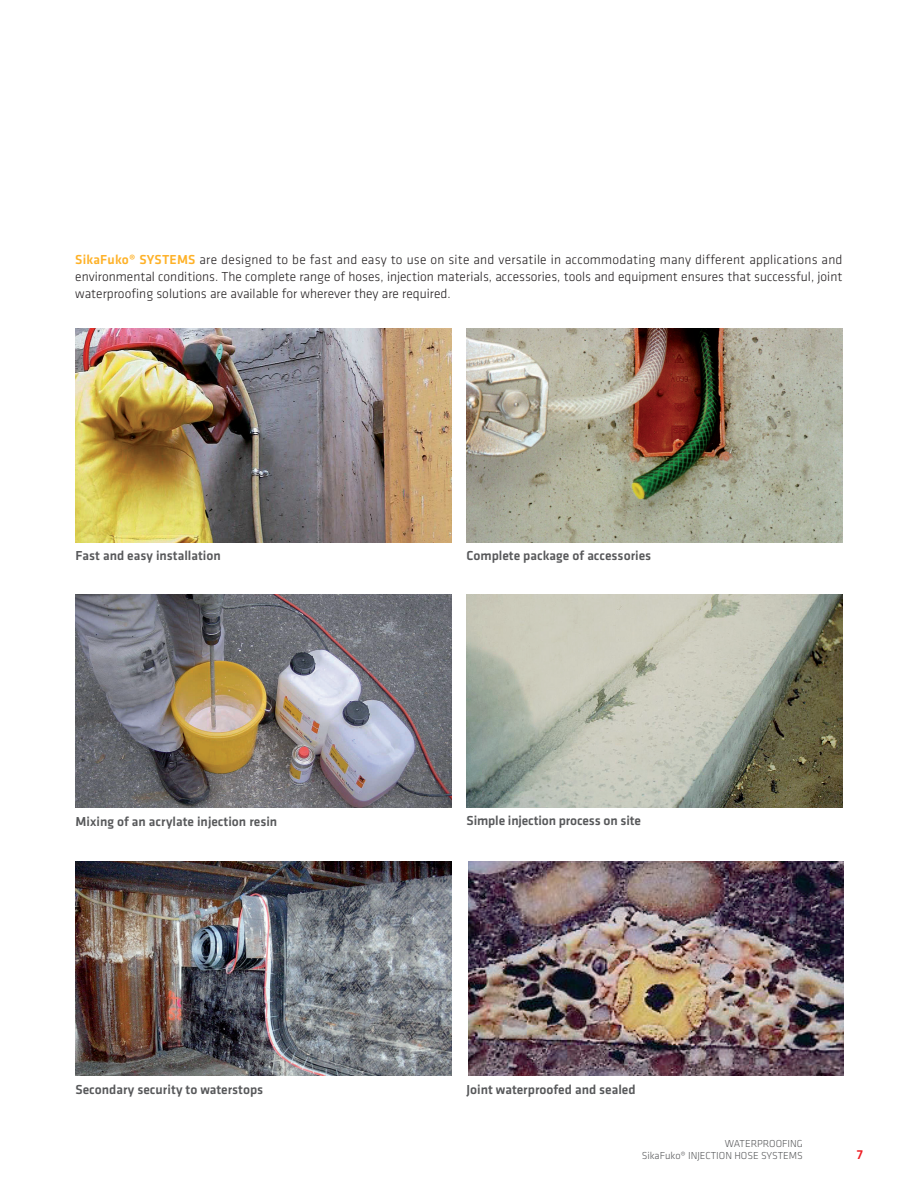
<style>
.page{position:relative;width:918px;height:1188px;background:#fff}
.page>*{position:absolute;margin:0;border:0;box-sizing:border-box;transform-origin:0 0}
.t1{font:300 13.5px/17px "Klavika";color:#231f20;text-align:justify}
.t2{font:500 13.5px "Klavika";color:#57585a}
.t3{font:500 13.5px "Klavika";color:#ee1d23}
.t4{font:300 10.5px/12.6px "Klavika";color:#57585a;text-align:right}
.s1{font-weight:500;color:#feb127}
</style>
<div class="page">
<img style="left:76px;top:329px;width:375px;height:213px">
<img style="left:467px;top:594px;width:375px;height:214px">
<img style="left:76px;top:861px;width:375px;height:214px">
<img style="left:468px;top:861px;width:375px;height:214px">
<img style="left:467px;top:329px;width:375px;height:213px">
<img style="left:76px;top:594px;width:375px;height:214px">
<p class="t1" style="left:75px;top:251px;width:769px"><span class="s1">SikaFuko® SYSTEMS</span> are designed to be fast and easy to use on site and versatile in accommodating many different applications and environmental conditions. The complete range of hoses, injection materials, accessories, tools and equipment ensures that successful, joint waterproofing solutions are available for wherever they are required.</p>
<p class="t2" style="left:76px;top:547px;width:147px">Fast and easy installation</p>
<p class="t2" style="left:76px;top:812px;width:203px">Mixing of an acrylate injection resin</p>
<p class="t2" style="left:467px;top:546px;width:186px">Complete package of accessories</p>
<p class="t2" style="left:467px;top:812px;width:176px">Simple injection process on site</p>
<p class="t2" style="left:76px;top:1080px;width:189px">Secondary security to waterstops</p>
<p class="t2" style="left:467px;top:1080px;width:171px">Joint waterproofed and sealed</p>
<p class="t4" style="left:642px;top:1137px;width:163px">WATERPROOFING<br>SikaFuko® INJECTION HOSE SYSTEMS</p>
<p class="t3" style="left:857px;top:1146px;width:8px">7</p>
</div>
